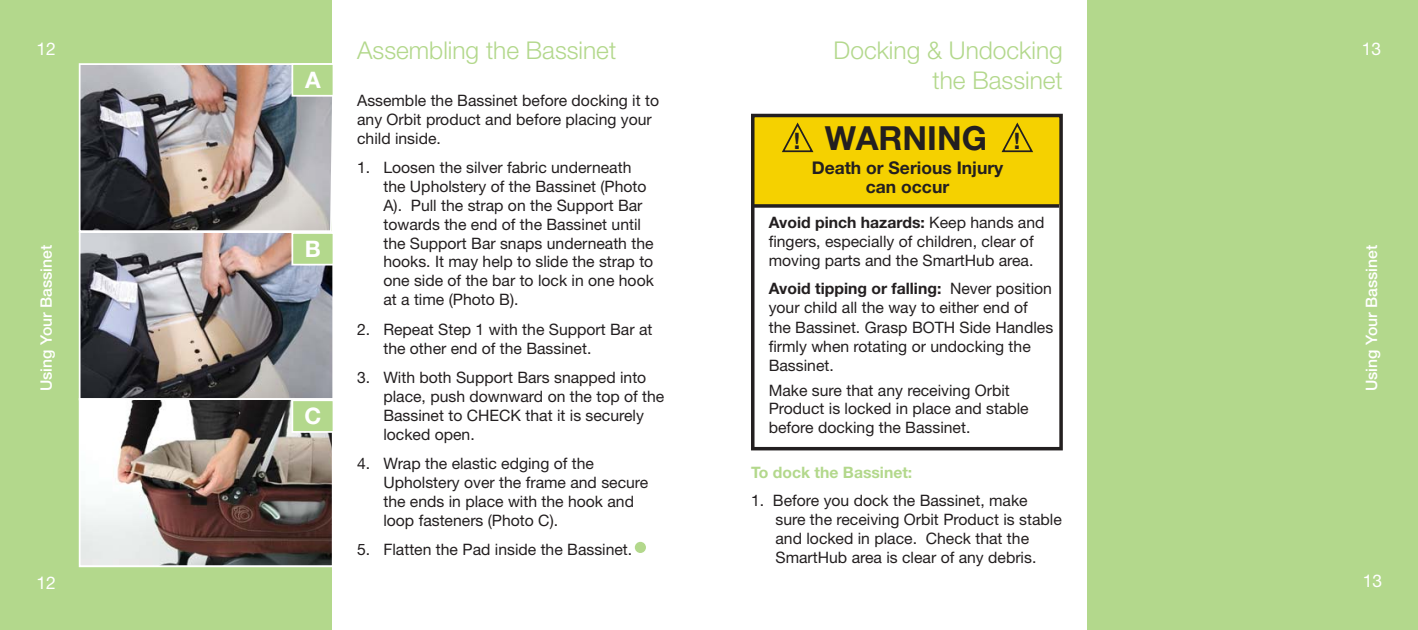
<style>
.page{position:relative;width:1418px;height:630px;background:#fff}
.page>*{position:absolute;margin:0;border:0;box-sizing:border-box;transform-origin:0 0}
.t1{font:700 33.25px "Helvetica Neue LT Std";color:#231f20}
.t2{font:300 24.5px "Helvetica Neue LT Std";color:#b3d88c}
.t3{font:700 22.75px "Helvetica Neue LT Std";color:#fff}
.t4{font:700 17.5px/19.2px "Helvetica Neue LT Std";color:#231f20;text-align:center}
.t5{font:17.5px "Helvetica Neue LT Std";color:#fff}
.t6{font:15.75px/18.9px "Helvetica Neue LT Std";color:#231f20}
.t7{font:500 15.75px "Helvetica Neue LT Std";color:#fff}
.t8{font:700 15.75px "Helvetica Neue LT Std";color:#b3d88c}
.s1{font-family:"Helvetica Neue";font-size:22.57px}
.s2{font-weight:700}
</style>
<div class="page">
<div style="left:0;top:0;width:79px;height:630px;background:#b3d88c"></div>
<div style="left:62px;top:0;width:270px;height:630px;background:#b3d88c"></div>
<div style="left:1339px;top:0;width:79px;height:630px;background:#b3d88c"></div>
<div style="left:1087px;top:0;width:267px;height:630px;background:#b3d88c"></div>
<img style="left:78px;top:63px;width:254px;height:170px">
<img style="left:82px;top:234px;width:249px;height:163px">
<div style="left:79px;top:231px;width:255px;height:169px;border:2px solid #fff"></div>
<img style="left:82px;top:401px;width:249px;height:163px">
<div style="left:79px;top:398px;width:255px;height:169px;border:2px solid #fff"></div>
<div style="left:752px;top:114px;width:309px;height:91px;background:#f5d100"></div>
<div style="left:751px;top:114px;width:311px;height:336px;border:4px solid #231f20"></div>
<svg style="left:782px;top:122px;width:32px;height:31px"></svg>
<svg style="left:1001px;top:122px;width:32px;height:31px"></svg>
<svg style="left:752px;top:204px;width:307px;height:4px"></svg>
<div style="left:292px;top:64px;width:41px;height:32px;background:#b3d88c"></div>
<div style="left:291px;top:63px;width:43px;height:34px;border:2px solid #fff"></div>
<div style="left:292px;top:233px;width:41px;height:32px;background:#b3d88c"></div>
<div style="left:291px;top:232px;width:43px;height:34px;border:2px solid #fff"></div>
<div style="left:292px;top:400px;width:41px;height:32px;background:#b3d88c"></div>
<div style="left:291px;top:399px;width:43px;height:34px;border:2px solid #fff"></div>
<div style="left:635px;top:542px;width:11px;height:11px;background:#b3d88c;border-radius:50%"></div>
<p class="t5" style="left:37px;top:43px;width:21px">12</p>
<h2 class="t2" style="left:357px;top:42px;width:261px">Assembling the Bassinet</h2>
<h2 class="t2" style="left:833px;top:42px;width:231px">Docking &amp; Undocking</h2>
<h3 class="t3" style="left:305px;top:72px;width:17px">A</h3>
<h2 class="t2" style="left:932px;top:71px;width:132px">the Bassinet</h2>
<p class="t5" style="left:1361px;top:43px;width:21px">13</p>
<p class="t6" style="left:357px;top:93px;width:303px">Assemble the Bassinet before docking it to any Orbit product and before placing your child inside.</p>
<p class="t6" style="left:383px;top:160px;width:272px;text-indent:-26px">1. Loosen the silver fabric underneath the Upholstery of the Bassinet (Photo A). Pull the strap on the Support Bar towards the end of the Bassinet until the Support Bar snaps underneath the hooks. It may help to slide the strap to one side of the bar to lock in one hook at a time (Photo B).</p>
<p class="t6" style="left:383px;top:322px;width:270px;text-indent:-26px">2. Repeat Step 1 with the Support Bar at the other end of the Bassinet.</p>
<p class="t6" style="left:383px;top:370px;width:282px;text-indent:-26px">3. With both Support Bars snapped into place, push downward on the top of the<br>Bassinet to CHECK that it is securely locked open.</p>
<p class="t6" style="left:383px;top:456px;width:266px;text-indent:-26px">4. Wrap the elastic edging of the<br>Upholstery over the frame and secure the ends in place with the hook and loop fasteners (Photo C).</p>
<p class="t6" style="left:357px;top:542px;width:277px">5. Flatten the Pad inside the Bassinet.</p>
<h1 class="t1" style="left:794px;top:126px;width:228px"><span class="s1">!</span> WARNING <span class="s1">!</span></h1>
<p class="t4" style="left:811px;top:160px;width:193px">Death or Serious Injury can occur</p>
<p class="t6" style="left:768px;top:215px;width:277px"><span class="s2">Avoid pinch hazards:</span> Keep hands and fingers, especially of children, clear of moving parts and the SmartHub area.</p>
<p class="t6" style="left:768px;top:281px;width:286px"><span class="s2">Avoid tipping or falling:</span> Never position your child all the way to either end of the Bassinet. Grasp BOTH Side Handles firmly when rotating or undocking the<br>Bassinet.</p>
<p class="t6" style="left:768px;top:382px;width:261px">Make sure that any receiving Orbit<br>Product is locked in place and stable before docking the Bassinet.</p>
<h3 class="t3" style="left:305px;top:241px;width:18px">B</h3>
<p class="t7" style="left:41px;top:391px;width:148px;rotate:-90deg">Using Your Bassinet</p>
<p class="t7" style="left:1365px;top:391px;width:148px;rotate:-90deg">Using Your Bassinet</p>
<h3 class="t3" style="left:304px;top:408px;width:18px">C</h3>
<p class="t8" style="left:751px;top:467px;width:163px">To dock the Bassinet:</p>
<p class="t6" style="left:775px;top:493px;width:288px;text-indent:-25px">1. Before you dock the Bassinet, make<br>sure the receiving Orbit Product is stable and locked in place. Check that the SmartHub area is clear of any debris.</p>
<p class="t5" style="left:37px;top:577px;width:21px">12</p>
<p class="t5" style="left:1362px;top:575px;width:21px">13</p>
</div>
